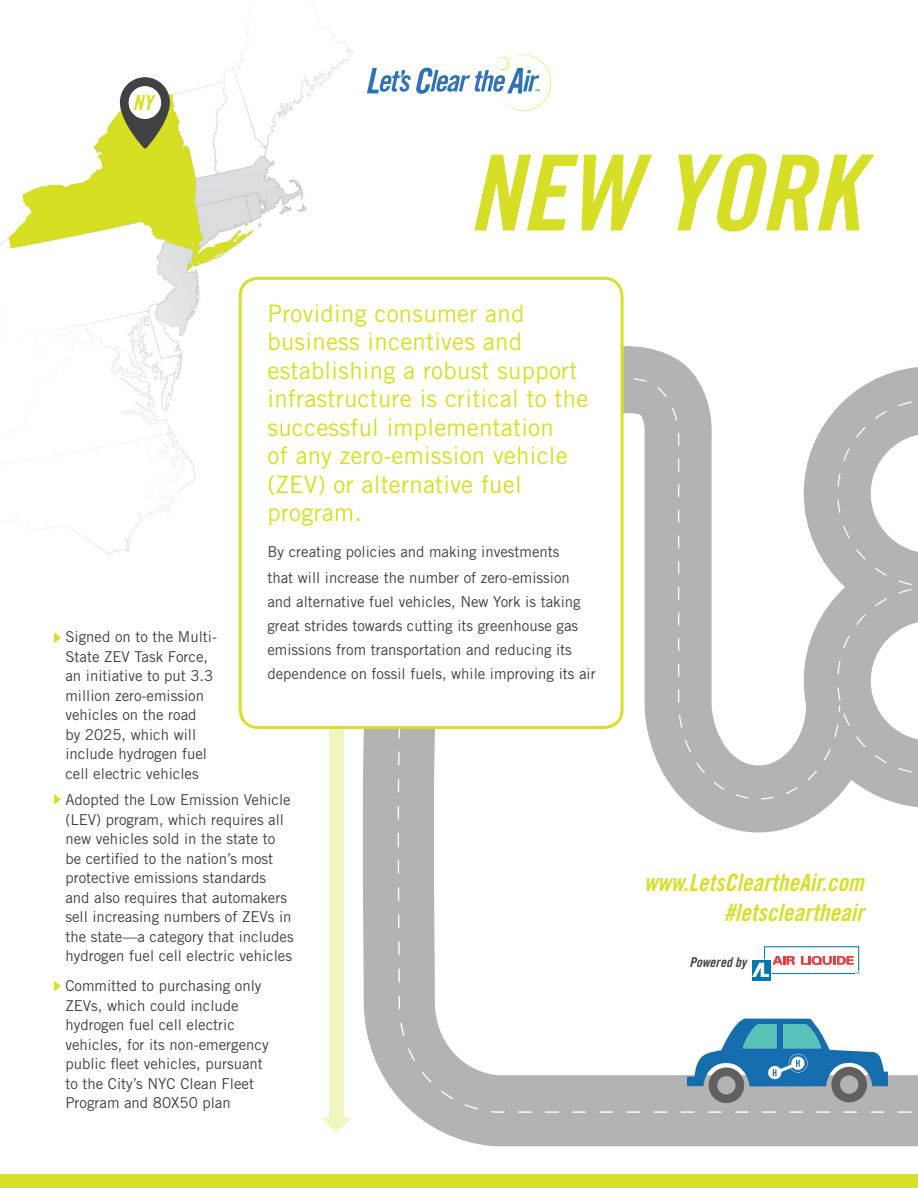
<style>
.page{position:relative;width:918px;height:1188px;background:#fff}
.page>*{position:absolute;margin:0;border:0;box-sizing:border-box;transform-origin:0 0}
.t1{font:105px "Trade Gothic LT Std Bd Cn 20 Obl";color:#d6df26}
.t2{font:24px/28.5px "Trade Gothic LT Std";letter-spacing:.01em;color:#d6df21}
.t3{font:24px "Trade Gothic LT Std Bd Cn 20 Obl";color:#d6df29}
.t4{font:21px "Trade Gothic LT Std Bd Cn 20 Obl";color:#d6df26}
.t5{font:15px/19.5px "Trade Gothic LT Std";color:#414142}
.t6{font:15px/24px "Trade Gothic LT Std";color:#414042}
.t7{font:13.5px "Trade Gothic LT Std Bd Cn 20 Obl";color:#414142}
</style>
<div class="page">
<img style="left:0;top:22px;width:367px;height:689px">
<svg style="left:120px;top:77px;width:50px;height:72px;background:#83854d"></svg>
<div style="left:129px;top:87px;width:32px;height:32px;background:#fff;border-radius:50%"></div>
<svg style="left:362px;top:729px;width:556px;height:417px;fill:#b3b3b4"></svg>
<svg style="left:398px;top:729px;width:513px;height:384px"></svg>
<svg style="left:609px;top:346px;width:309px;height:486px"></svg>
<svg style="left:838px;top:401px;width:74px;height:372px"></svg>
<svg style="left:634px;top:378px;width:204px;height:421px"></svg>
<svg style="left:687px;top:1019px;width:201px;height:84px"></svg>
<img style="left:498px;top:55px;width:54px;height:56px">
<img style="left:498px;top:57px;width:12px;height:2px">
<svg style="left:367px;top:59px;width:173px;height:35px"></svg>
<svg style="left:54px;top:633px;width:7px;height:10px"></svg>
<svg style="left:54px;top:794px;width:7px;height:10px"></svg>
<svg style="left:54px;top:981px;width:7px;height:10px"></svg>
<div style="left:0;top:1175px;width:918px;height:13px;background:#d6df29"></div>
<div style="left:240px;top:278px;width:382px;height:449px;background:#fff;border-radius:18px"></div>
<div style="left:239px;top:277px;width:385px;height:452px;border:3px solid #d6df29;border-radius:18px"></div>
<div style="left:753px;top:946px;width:107px;height:34px;background:#fff"></div>
<div style="left:753px;top:960px;width:18px;height:20px;background:#0078ae"></div>
<svg style="left:753px;top:947px;width:106px;height:30px"></svg>
<div style="left:329px;top:729px;width:15px;height:390px;background:#f2f5bf"></div>
<svg style="left:321px;top:1118px;width:30px;height:14px"></svg>
<p class="t4" style="left:133px;top:90px;width:21px">NY</p>
<p class="t5" style="left:65px;top:627px;width:153px">Signed on to the Multi-<br>State ZEV Task Force, an initiative to put 3.3 million zero-emission vehicles on the road<br>by 2025, which will include hydrogen fuel cell electric vehicles</p>
<p class="t1" style="left:468px;top:129px;width:392px">NEW YORK</p>
<p class="t2" style="left:267px;top:299px;width:322px">Providing consumer and business incentives and establishing a robust support infrastructure is critical to the successful implementation<br>of any zero-emission vehicle (ZEV) or alternative fuel program.</p>
<p class="t6" style="left:267px;top:539px;width:304px;line-height:25.5px">By creating policies and making investments that will increase the number of zero-emission</p>
<p class="t6" style="left:267px;top:589px;width:330px">and alternative fuel vehicles, New York is taking great strides towards cutting its greenhouse gas emissions from transportation and reducing its dependence on fossil fuels, while improving its air</p>
<p class="t5" style="left:65px;top:790px;width:230px">Adopted the Low Emission Vehicle (LEV) program, which requires all new vehicles sold in the state to be certified to the nation’s most protective emissions standards and also requires that automakers sell increasing numbers of ZEVs in the state—a category that includes hydrogen fuel cell electric vehicles</p>
<p class="t5" style="left:65px;top:976px;width:205px">Committed to purchasing only<br>ZEVs, which could include hydrogen fuel cell electric vehicles, for its non-emergency public fleet vehicles, pursuant to the City’s NYC Clean Fleet<br>Program and 80X50 plan</p>
<p class="t3" style="left:644px;top:868px;width:221px">www.LetsCleartheAir.com</p>
<p class="t3" style="left:724px;top:898px;width:141px">#letscleartheair</p>
<p class="t7" style="left:689px;top:954px;width:58px">Powered by</p>
</div>
